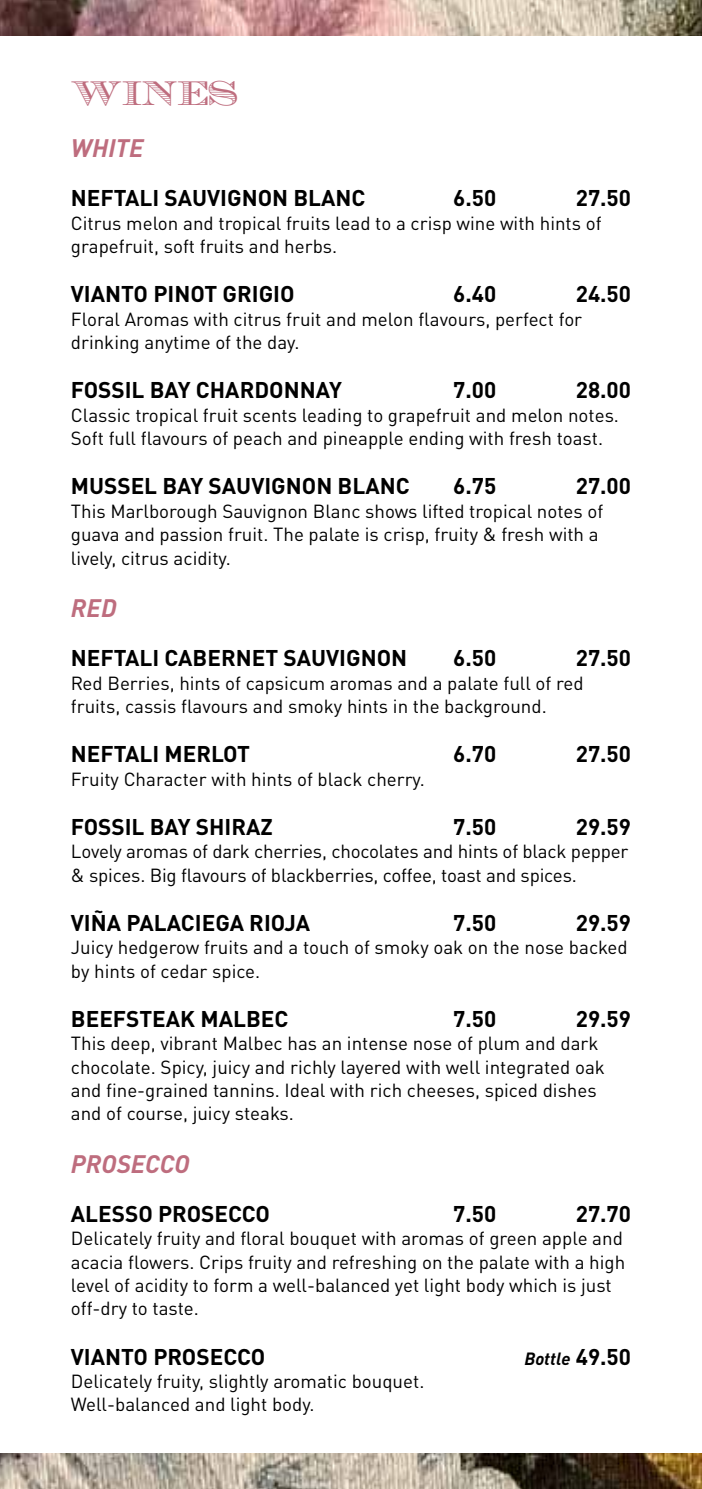
<style>
.page{position:relative;width:702px;height:1489px;background:#fff}
.page>*{position:absolute;margin:0;border:0;box-sizing:border-box;transform-origin:0 0}
.t1{font:35px "Ecuyer DAX";color:#be6d7e}
.t2{font:italic 700 25px "DIN Pro";color:#be6d7e}
.t3{font:700 22.5px "DIN Pro";color:#000}
.t4{font:18.75px/23.5px "DIN Pro";color:#000}
.t5{font:italic 700 17.5px "DIN Pro";color:#000}
.s1{font-style:normal;font-size:22.5px}
</style>
<div class="page">
<img style="left:0;top:0;width:702px;height:35px">
<img style="left:0;top:1453px;width:702px;height:35px">
<h1 class="t1" style="left:71px;top:73px;width:168px">WINES</h1>
<h2 class="t2" style="left:71px;top:128px;width:74px">WHITE</h2>
<p class="t3" style="left:71px;top:179px;width:296px">NEFTALI SAUVIGNON BLANC</p>
<p class="t3" style="left:453px;top:179px;width:45px">6.50</p>
<p class="t3" style="left:575px;top:179px;width:57px">27.50</p>
<p class="t4" style="left:71px;top:209px;width:532px">Citrus melon and tropical fruits lead to a crisp wine with hints of grapefruit, soft fruits and herbs.</p>
<p class="t3" style="left:71px;top:275px;width:225px">VIANTO PINOT GRIGIO</p>
<p class="t3" style="left:453px;top:275px;width:45px">6.40</p>
<p class="t3" style="left:575px;top:275px;width:57px">24.50</p>
<p class="t4" style="left:71px;top:305px;width:512px">Floral Aromas with citrus fruit and melon flavours, perfect for drinking anytime of the day.</p>
<p class="t3" style="left:71px;top:371px;width:273px">FOSSIL BAY CHARDONNAY</p>
<p class="t3" style="left:453px;top:371px;width:45px">7.00</p>
<p class="t3" style="left:575px;top:371px;width:57px">28.00</p>
<p class="t4" style="left:71px;top:401px;width:549px">Classic tropical fruit scents leading to grapefruit and melon notes.<br>Soft full flavours of peach and pineapple ending with fresh toast.</p>
<p class="t3" style="left:71px;top:467px;width:340px">MUSSEL BAY SAUVIGNON BLANC</p>
<p class="t3" style="left:453px;top:467px;width:45px">6.75</p>
<p class="t3" style="left:575px;top:467px;width:57px">27.00</p>
<p class="t4" style="left:71px;top:497px;width:534px">This Marlborough Sauvignon Blanc shows lifted tropical notes of guava and passion fruit. The palate is crisp, fruity &amp; fresh with a lively, citrus acidity.</p>
<h2 class="t2" style="left:71px;top:587px;width:47px">RED</h2>
<p class="t3" style="left:71px;top:639px;width:338px">NEFTALI CABERNET SAUVIGNON</p>
<p class="t3" style="left:453px;top:639px;width:45px">6.50</p>
<p class="t3" style="left:575px;top:639px;width:57px">27.50</p>
<p class="t4" style="left:71px;top:669px;width:514px">Red Berries, hints of capsicum aromas and a palate full of red fruits, cassis flavours and smoky hints in the background.</p>
<p class="t3" style="left:71px;top:735px;width:181px">NEFTALI MERLOT</p>
<p class="t3" style="left:453px;top:735px;width:45px">6.70</p>
<p class="t3" style="left:575px;top:735px;width:57px">27.50</p>
<p class="t4" style="left:71px;top:765px;width:355px">Fruity Character with hints of black cherry.</p>
<p class="t3" style="left:71px;top:807px;width:203px">FOSSIL BAY SHIRAZ</p>
<p class="t3" style="left:453px;top:807px;width:45px">7.50</p>
<p class="t3" style="left:575px;top:807px;width:57px">29.59</p>
<p class="t4" style="left:71px;top:837px;width:559px">Lovely aromas of dark cherries, chocolates and hints of black pepper &amp; spices. Big flavours of blackberries, coffee, toast and spices.</p>
<p class="t3" style="left:71px;top:903px;width:241px">VIÑA PALACIEGA RIOJA</p>
<p class="t3" style="left:453px;top:903px;width:45px">7.50</p>
<p class="t3" style="left:575px;top:903px;width:57px">29.59</p>
<p class="t4" style="left:71px;top:933px;width:558px">Juicy hedgerow fruits and a touch of smoky oak on the nose backed by hints of cedar spice.</p>
<p class="t3" style="left:71px;top:999px;width:219px">BEEFSTEAK MALBEC</p>
<p class="t3" style="left:453px;top:999px;width:45px">7.50</p>
<p class="t3" style="left:575px;top:999px;width:57px">29.59</p>
<p class="t4" style="left:71px;top:1029px;width:535px">This deep, vibrant Malbec has an intense nose of plum and dark chocolate. Spicy, juicy and richly layered with well integrated oak and fine-grained tannins. Ideal with rich cheeses, spiced dishes and of course, juicy steaks.</p>
<h2 class="t2" style="left:71px;top:1142px;width:120px">PROSECCO</h2>
<p class="t3" style="left:71px;top:1194px;width:201px">ALESSO PROSECCO</p>
<p class="t3" style="left:453px;top:1194px;width:45px">7.50</p>
<p class="t3" style="left:575px;top:1194px;width:57px">27.70</p>
<p class="t4" style="left:71px;top:1224px;width:555px">Delicately fruity and floral bouquet with aromas of green apple and acacia flowers. Crips fruity and refreshing on the palate with a high level of acidity to form a well-balanced yet light body which is just off-dry to taste.</p>
<p class="t3" style="left:71px;top:1337px;width:196px">VIANTO PROSECCO</p>
<p class="t5" style="left:524px;top:1343px;width:108px">Bottle <span class="s1">49.50</span></p>
<p class="t4" style="left:71px;top:1367px;width:355px">Delicately fruity, slightly aromatic bouquet.<br>Well-balanced and light body.</p>
</div>
